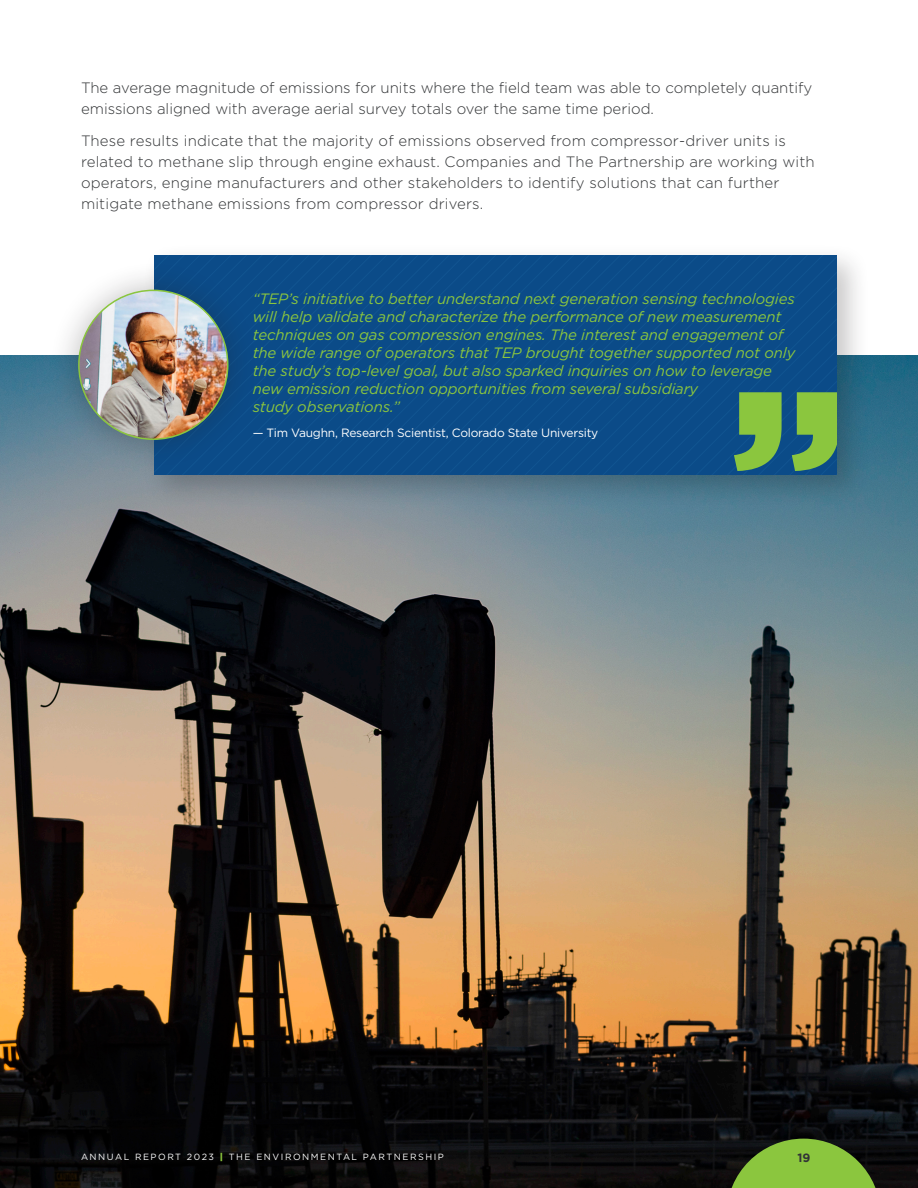
<style>
.page{position:relative;width:918px;height:1188px;background:#fff}
.page>*{position:absolute;margin:0;border:0;box-sizing:border-box;transform-origin:0 0}
.Body{font:300 15px/21px "Gotham";letter-spacing:.01em;color:#323436}
.t1{font:italic 15px/18px "Gotham";letter-spacing:-.01em;color:#8bc63e}
.t2{font:12px "Gotham";letter-spacing:-.02em;color:#fff}
.t3{font:700 12px "Gotham";color:#323436}
.t4{font:9px "Gotham";letter-spacing:.17em;color:#fff}
.s1{font-weight:900;color:#8bc63e}
</style>
<div class="page">
<img style="left:0;top:356px;width:918px;height:832px">
<div style="left:142px;top:243px;width:728px;height:265px;background:#231f20;opacity:.25"></div>
<div style="left:154px;top:256px;width:683px;height:219px;background:#0b4b88"></div>
<svg style="left:734px;top:392px;width:103px;height:79px;background:#629e55"></svg>
<div style="left:49px;top:260px;width:209px;height:210px;background:#231f20;opacity:.3"></div>
<img style="left:79px;top:290px;width:149px;height:149px;border-radius:74px">
<svg style="left:726px;top:1139px;width:155px;height:49px;background:#628a2e"></svg>
<p class="Body" style="left:81px;top:77px;width:733px">The average magnitude of emissions for units where the field team was able to completely quantify emissions aligned with average aerial survey totals over the same time period.</p>
<p class="Body" style="left:81px;top:130px;width:735px">These results indicate that the majority of emissions observed from compressor-driver units is related to methane slip through engine exhaust. Companies and The Partnership are working with operators, engine manufacturers and other stakeholders to identify solutions that can further mitigate methane emissions from compressor drivers.</p>
<p class="t1" style="left:253px;top:290px;width:544px">“TEP’s initiative to better understand next generation sensing technologies will help validate and characterize the performance of new measurement techniques on gas compression engines. The interest and engagement of the wide range of operators that TEP brought together supported not only the study’s top-level goal, but also sparked inquiries on how to leverage new emission reduction opportunities from several subsidiary<br>study observations.”</p>
<p class="t2" style="left:253px;top:425px;width:347px">— Tim Vaughn, Research Scientist, Colorado State University</p>
<p class="t4" style="left:81px;top:1151px;width:364px">ANNUAL REPORT 2023 <span class="s1">|</span> THE ENVIRONMENTAL PARTNERSHIP</p>
<p class="t3" style="left:798px;top:1150px;width:15px">19</p>
</div>
